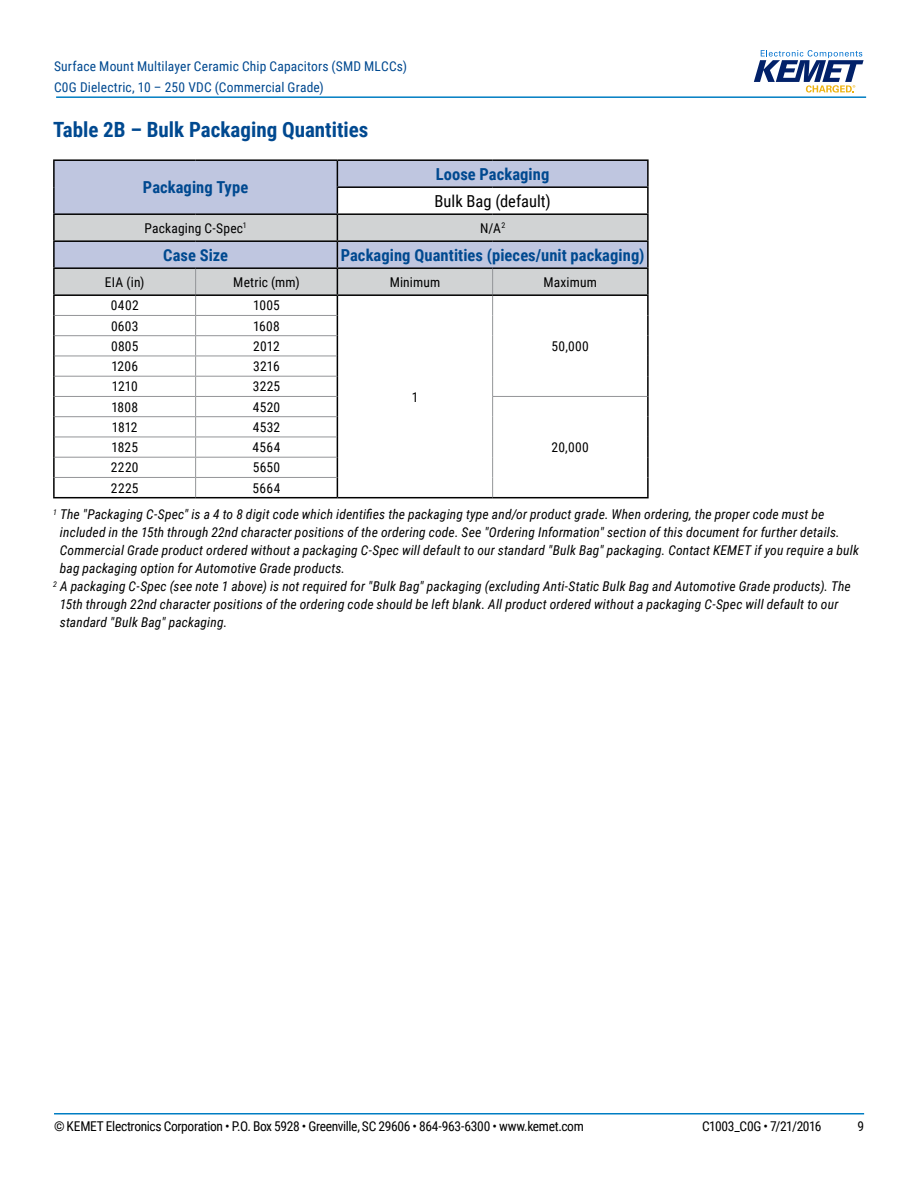
<style>
.page{position:relative;width:918px;height:1188px;background:#fff}
.page>*{position:absolute;margin:0;border:0;box-sizing:border-box;transform-origin:0 0}
.t1{font:700 21px "Roboto Condensed";color:#004990}
.t2{font:700 16.5px "Roboto Condensed";letter-spacing:.005em;color:#004990}
.t3{font:16.5px "Roboto Condensed";color:#000}
.t4{font:italic 13.5px/26.5px "Roboto Condensed";letter-spacing:.01em;color:#000}
.t5{font:13.5px "Roboto Condensed";letter-spacing:.005em;color:#000}
.t6{font:13.5px "Roboto Condensed";letter-spacing:-.025em;color:#000}
.t7{font:13.5px/21px "Roboto Condensed";letter-spacing:.015em;color:#004990}
.s1{font-style:normal}
</style>
<div class="page">
<hr style="left:54px;top:1113px;width:810px;height:2px;background:#007dc3">
<hr style="left:56px;top:96px;width:810px;height:2px;background:#007dc3">
<svg style="left:754px;top:50px;width:110px;height:43px"></svg>
<svg style="left:55px;top:161px;width:592px;height:52px;fill:#bfc6e0"></svg>
<svg style="left:55px;top:215px;width:592px;height:79px;background:#caced7"></svg>
<hr style="left:53px;top:159px;width:143px;height:2px;background:#000">
<hr style="left:53px;top:161px;width:2px;height:26px;background:#000">
<hr style="left:196px;top:159px;width:141px;height:2px;background:#000">
<hr style="left:53px;top:187px;width:2px;height:26px;background:#000">
<hr style="left:337px;top:159px;width:156px;height:2px;background:#000">
<hr style="left:493px;top:159px;width:156px;height:2px;background:#000">
<hr style="left:647px;top:161px;width:2px;height:25px;background:#000">
<hr style="left:337px;top:186px;width:156px;height:2px;background:#000">
<hr style="left:493px;top:186px;width:156px;height:2px;background:#000">
<hr style="left:647px;top:188px;width:2px;height:25px;background:#000">
<hr style="left:53px;top:215px;width:2px;height:25px;background:#000">
<hr style="left:647px;top:215px;width:2px;height:25px;background:#000">
<hr style="left:53px;top:240px;width:143px;height:2px;background:#000">
<hr style="left:53px;top:242px;width:2px;height:25px;background:#000">
<hr style="left:196px;top:240px;width:141px;height:2px;background:#000">
<hr style="left:337px;top:240px;width:156px;height:2px;background:#000">
<hr style="left:493px;top:240px;width:156px;height:2px;background:#000">
<hr style="left:647px;top:242px;width:2px;height:25px;background:#000">
<hr style="left:53px;top:267px;width:143px;height:2px;background:#000">
<hr style="left:53px;top:269px;width:2px;height:25px;background:#000">
<hr style="left:196px;top:267px;width:141px;height:2px;background:#000">
<hr style="left:337px;top:267px;width:156px;height:2px;background:#000">
<hr style="left:493px;top:267px;width:156px;height:2px;background:#000">
<hr style="left:647px;top:269px;width:2px;height:25px;background:#000">
<svg style="left:53px;top:296px;width:2px;height:19px"></svg>
<svg style="left:647px;top:296px;width:2px;height:19px"></svg>
<hr style="left:53px;top:315px;width:2px;height:21px;background:#000">
<hr style="left:647px;top:315px;width:2px;height:21px;background:#000">
<hr style="left:53px;top:336px;width:2px;height:20px;background:#000">
<hr style="left:647px;top:336px;width:2px;height:20px;background:#000">
<hr style="left:53px;top:356px;width:2px;height:20px;background:#000">
<hr style="left:647px;top:356px;width:2px;height:20px;background:#000">
<hr style="left:53px;top:376px;width:2px;height:20px;background:#000">
<hr style="left:647px;top:376px;width:2px;height:20px;background:#000">
<hr style="left:53px;top:396px;width:2px;height:21px;background:#000">
<hr style="left:647px;top:396px;width:2px;height:21px;background:#000">
<hr style="left:53px;top:417px;width:2px;height:20px;background:#000">
<hr style="left:647px;top:417px;width:2px;height:20px;background:#000">
<hr style="left:53px;top:437px;width:2px;height:20px;background:#000">
<hr style="left:647px;top:437px;width:2px;height:20px;background:#000">
<hr style="left:53px;top:457px;width:2px;height:20px;background:#000">
<hr style="left:647px;top:457px;width:2px;height:20px;background:#000">
<hr style="left:53px;top:477px;width:2px;height:20px;background:#000">
<hr style="left:647px;top:477px;width:2px;height:20px;background:#000">
<hr style="left:53px;top:497px;width:143px;height:1px;background:#000">
<hr style="left:196px;top:497px;width:141px;height:1px;background:#000">
<hr style="left:337px;top:497px;width:156px;height:1px;background:#000">
<hr style="left:493px;top:497px;width:156px;height:1px;background:#000">
<hr style="left:55px;top:315px;width:141px;height:1px;background:#939598">
<hr style="left:196px;top:315px;width:141px;height:1px;background:#939598">
<hr style="left:55px;top:335px;width:141px;height:1px;background:#939598">
<hr style="left:196px;top:335px;width:141px;height:1px;background:#939598">
<hr style="left:55px;top:356px;width:141px;height:1px;background:#939598">
<hr style="left:196px;top:356px;width:141px;height:1px;background:#939598">
<hr style="left:55px;top:376px;width:141px;height:1px;background:#939598">
<hr style="left:196px;top:376px;width:141px;height:1px;background:#939598">
<hr style="left:55px;top:396px;width:141px;height:1px;background:#939598">
<hr style="left:196px;top:396px;width:141px;height:1px;background:#939598">
<hr style="left:55px;top:416px;width:141px;height:1px;background:#939598">
<hr style="left:196px;top:416px;width:141px;height:1px;background:#939598">
<hr style="left:55px;top:437px;width:141px;height:1px;background:#939598">
<hr style="left:196px;top:437px;width:141px;height:1px;background:#939598">
<hr style="left:55px;top:457px;width:141px;height:1px;background:#939598">
<hr style="left:196px;top:457px;width:141px;height:1px;background:#939598">
<hr style="left:55px;top:477px;width:141px;height:1px;background:#939598">
<hr style="left:196px;top:477px;width:141px;height:1px;background:#939598">
<hr style="left:492px;top:396px;width:155px;height:1px;background:#939598">
<svg style="left:195px;top:269px;width:1px;height:228px"></svg>
<svg style="left:492px;top:269px;width:1px;height:228px"></svg>
<svg style="left:337px;top:161px;width:1px;height:336px"></svg>
<hr style="left:53px;top:213px;width:143px;height:2px;background:#000">
<hr style="left:196px;top:213px;width:141px;height:2px;background:#000">
<hr style="left:337px;top:213px;width:156px;height:2px;background:#000">
<hr style="left:493px;top:213px;width:156px;height:2px;background:#000">
<hr style="left:53px;top:294px;width:143px;height:2px;background:#000">
<hr style="left:196px;top:294px;width:141px;height:2px;background:#000">
<hr style="left:337px;top:294px;width:156px;height:2px;background:#000">
<hr style="left:493px;top:294px;width:156px;height:2px;background:#000">
<p class="t7" style="left:54px;top:55px;width:355px">Surface Mount Multilayer Ceramic Chip Capacitors (SMD MLCCs)<br>C0G Dielectric, 10 – 250 VDC (Commercial Grade)</p>
<h1 class="t1" style="left:53px;top:115px;width:317px">Table 2B – Bulk Packaging Quantities</h1>
<p class="t2" style="left:143px;top:176px;width:107px">Packaging Type</p>
<p class="t2" style="left:436px;top:162px;width:115px">Loose Packaging</p>
<p class="t3" style="left:435px;top:189px;width:118px">Bulk Bag (default)</p>
<p class="t5" style="left:145px;top:219px;width:104px">Packaging C-Spec<sup>1</sup></p>
<p class="t5" style="left:480px;top:219px;width:27px">N/A<sup>2</sup></p>
<p class="t2" style="left:163px;top:243px;width:66px">Case Size</p>
<p class="t2" style="left:341px;top:243px;width:305px">Packaging Quantities (pieces/unit packaging)</p>
<p class="t5" style="left:105px;top:273px;width:41px">EIA (in)</p>
<p class="t5" style="left:233px;top:273px;width:68px">Metric (mm)</p>
<p class="t5" style="left:390px;top:273px;width:52px">Minimum</p>
<p class="t5" style="left:544px;top:273px;width:55px">Maximum</p>
<p class="t5" style="left:111px;top:296px;width:29px">0402</p>
<p class="t5" style="left:253px;top:296px;width:28px">1005</p>
<p class="t5" style="left:111px;top:316px;width:29px">0603</p>
<p class="t5" style="left:253px;top:316px;width:28px">1608</p>
<p class="t5" style="left:111px;top:337px;width:29px">0805</p>
<p class="t5" style="left:253px;top:337px;width:28px">2012</p>
<p class="t5" style="left:111px;top:357px;width:28px">1206</p>
<p class="t5" style="left:253px;top:357px;width:28px">3216</p>
<p class="t5" style="left:112px;top:377px;width:27px">1210</p>
<p class="t5" style="left:253px;top:377px;width:29px">3225</p>
<p class="t5" style="left:111px;top:397px;width:28px">1808</p>
<p class="t5" style="left:253px;top:397px;width:29px">4520</p>
<p class="t5" style="left:412px;top:387px;width:8px">1</p>
<p class="t5" style="left:552px;top:337px;width:39px">50,000</p>
<p class="t5" style="left:112px;top:418px;width:27px">1812</p>
<p class="t5" style="left:253px;top:418px;width:29px">4532</p>
<p class="t5" style="left:111px;top:438px;width:28px">1825</p>
<p class="t5" style="left:253px;top:438px;width:29px">4564</p>
<p class="t5" style="left:111px;top:458px;width:29px">2220</p>
<p class="t5" style="left:253px;top:458px;width:29px">5650</p>
<p class="t5" style="left:111px;top:478px;width:29px">2225</p>
<p class="t5" style="left:552px;top:438px;width:39px">20,000</p>
<p class="t4" style="left:53px;top:474px;width:773px;text-indent:200px"><span class="s1">5664<br></span><sup>1</sup> The "Packaging C-Spec" is a 4 to 8 digit code which identifies the packaging type and/or product grade. When ordering, the proper code must be</p>
<p class="t4" style="left:60px;top:519px;width:781px">included in the 15th through 22nd character positions of the ordering code. See "Ordering Information" section of this document for further details.</p>
<p class="t4" style="left:60px;top:537px;width:801px">Commercial Grade product ordered without a packaging C-Spec will default to our standard "Bulk Bag" packaging. Contact KEMET if you require a bulk</p>
<p class="t4" style="left:60px;top:555px;width:287px">bag packaging option for Automotive Grade products.</p>
<p class="t4" style="left:53px;top:573px;width:799px"><sup>2</sup> A packaging C-Spec (see note 1 above) is not required for "Bulk Bag" packaging (excluding Anti-Static Bulk Bag and Automotive Grade products). The</p>
<p class="t4" style="left:60px;top:591px;width:780px">15th through 22nd character positions of the ordering code should be left blank. All product ordered without a packaging C-Spec will default to our</p>
<p class="t4" style="left:60px;top:609px;width:169px">standard "Bulk Bag" packaging.</p>
<p class="t6" style="left:54px;top:1116px;width:531px">© KEMET Electronics Corporation • P.O. Box 5928 • Greenville, SC 29606 • 864-963-6300 • www.kemet.com</p>
<p class="t6" style="left:702px;top:1116px;width:121px">C1003_C0G • 7/21/2016</p>
<p class="t5" style="left:857px;top:1116px;width:8px">9</p>
</div>
